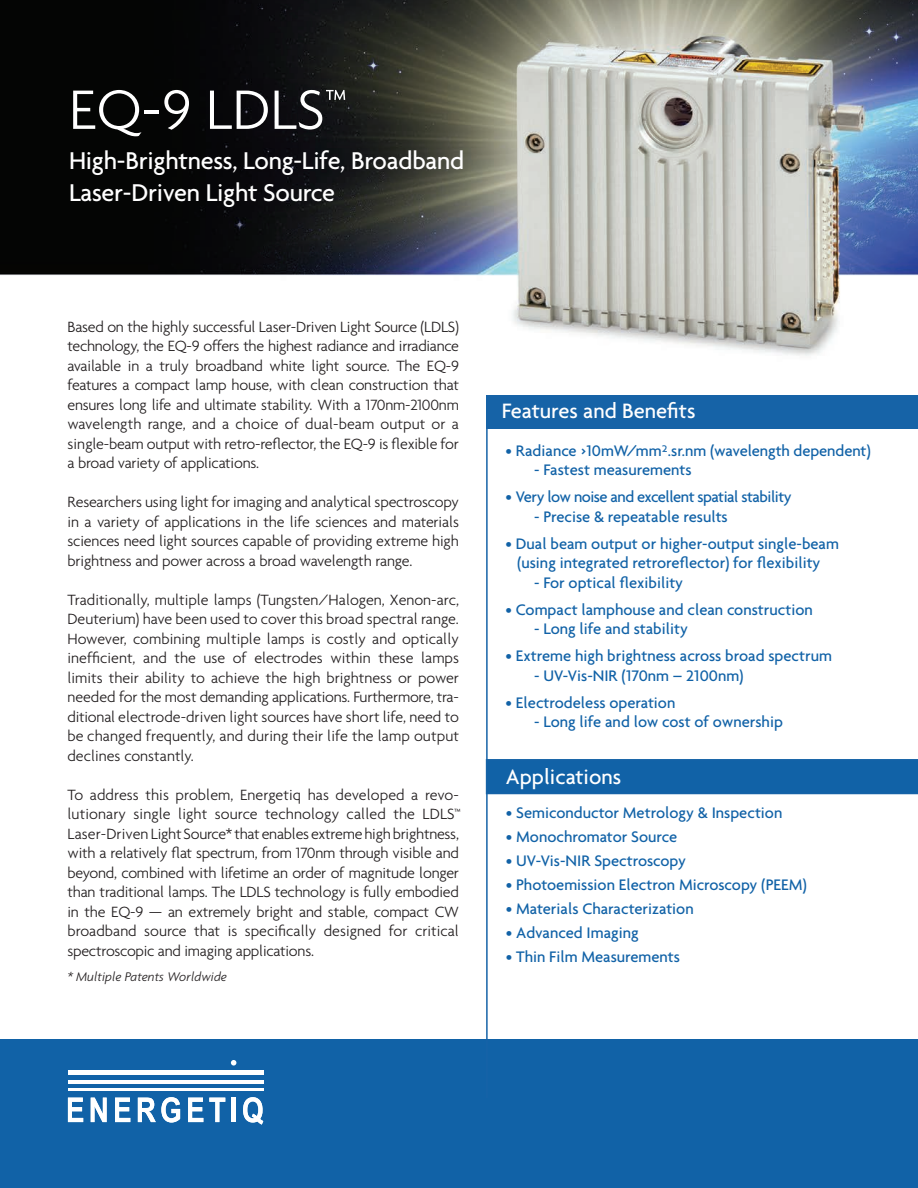
<style>
.page{position:relative;width:918px;height:1188px;background:#fff}
.page>*{position:absolute;margin:0;border:0;box-sizing:border-box;transform-origin:0 0}
.t1{font:300 60px "Agenda";color:#fff}
.t2{font:500 26.25px/31.5px "Agenda";letter-spacing:-.01em;color:#fff}
.t3{font:500 22.5px "Agenda";color:#fff}
.t4{font:500 16.5px/19.5px "Agenda";color:#1162a7;text-align:center}
.t5{font:500 16.5px "Agenda";letter-spacing:-.03em;color:#1162a7}
.t6{font:300 16.05px/19.5px "Agenda";letter-spacing:-.015em;color:#231f20;text-align:justify}
.t7{font:italic 300 13.5px "Agenda";color:#231f20}
.s1{font-size:54px}
</style>
<div class="page">
<div style="left:0;top:1040px;width:918px;height:148px;background:#1162a7"></div>
<svg style="left:231px;top:1060px;width:5px;height:6px"></svg>
<svg style="left:68px;top:1098px;width:15px;height:24px"></svg>
<svg style="left:91px;top:1098px;width:16px;height:24px"></svg>
<svg style="left:115px;top:1098px;width:15px;height:24px"></svg>
<svg style="left:138px;top:1097px;width:42px;height:26px"></svg>
<svg style="left:188px;top:1098px;width:15px;height:24px"></svg>
<svg style="left:209px;top:1098px;width:16px;height:24px"></svg>
<hr style="left:232px;top:1098px;width:4px;height:24px;background:#fff">
<svg style="left:243px;top:1097px;width:20px;height:28px"></svg>
<hr style="left:68px;top:1089px;width:196px;height:2px;background:#fff">
<hr style="left:68px;top:1080px;width:196px;height:3px;background:#fff">
<hr style="left:68px;top:1070px;width:196px;height:4px;background:#fff">
<div style="left:486px;top:395px;width:432px;height:34px;background:#1663a7"></div>
<hr style="left:486px;top:395px;width:2px;height:703px;background:#1663a7">
<img style="left:0;top:0;width:918px;height:356px">
<div style="left:488px;top:759px;width:430px;height:35px;background:#1162a7"></div>
<h1 class="t1" style="left:69px;top:74px;width:280px">EQ-9 LDLS<span class="s1">™</span></h1>
<h2 class="t2" style="left:69px;top:145px;width:397px">High-Brightness, Long-Life, Broadband<br>Laser-Driven Light Source</h2>
<p class="t6" style="left:68px;top:316px;width:393px">Based on the highly successful Laser-Driven Light Source (LDLS) technology, the EQ-9 offers the highest radiance and irradiance available in a truly broadband white light source. The EQ-9 features a compact lamp house, with clean construction that ensures long life and ultimate stability. With a 170nm-2100nm wavelength range, and a choice of dual-beam output or a single-beam output with retro-reflector, the EQ-9 is flexible for a broad variety of applications.</p>
<p class="t6" style="left:68px;top:492px;width:393px">Researchers using light for imaging and analytical spectroscopy in a variety of applications in the life sciences and materials sciences need light sources capable of providing extreme high brightness and power across a broad wavelength range.</p>
<p class="t6" style="left:68px;top:589px;width:393px">Traditionally, multiple lamps (Tungsten/Halogen, Xenon-arc, Deuterium) have been used to cover this broad spectral range.<br>However, combining multiple lamps is costly and optically inefficient, and the use of electrodes within these lamps limits their ability to achieve the high brightness or power needed for the most demanding applications. Furthermore, tra&shy;ditional electrode-driven light sources have short life, need to be changed frequently, and during their life the lamp output declines constantly.</p>
<p class="t6" style="left:68px;top:784px;width:395px">To address this problem, Energetiq has developed a revo&shy;lutionary single light source technology called the LDLS™ Laser-Driven Light Source* that enables extreme high brightness, with a relatively flat spectrum, from 170nm through visible and beyond, combined with lifetime an order of magnitude longer than traditional lamps. The LDLS technology is fully embodied in the EQ-9 — an extremely bright and stable, compact CW broadband source that is specifically designed for critical spectroscopic and imaging applications.</p>
<p class="t7" style="left:68px;top:969px;width:161px">* Multiple Patents Worldwide</p>
<h3 class="t3" style="left:502px;top:397px;width:195px">Features and Benefits</h3>
<p class="t4" style="left:506px;top:440px;width:367px">• Radiance &gt;10mW/mm².sr.nm (wavelength dependent)</p>
<p class="t4" style="left:534px;top:460px;width:159px">- Fastest measurements</p>
<p class="t5" style="left:506px;top:487px;width:288px">• Very low noise and excellent spatial stability</p>
<p class="t4" style="left:534px;top:506px;width:195px">- Precise &amp; repeatable results</p>
<p class="t4" style="left:506px;top:533px;width:335px">• Dual beam output or higher-output single-beam (using integrated retroreflector) for flexibility</p>
<p class="t4" style="left:534px;top:572px;width:151px">- For optical flexibility</p>
<p class="t4" style="left:506px;top:599px;width:309px">• Compact lamphouse and clean construction</p>
<p class="t4" style="left:534px;top:619px;width:155px">- Long life and stability</p>
<p class="t4" style="left:506px;top:646px;width:328px">• Extreme high brightness across broad spectrum</p>
<p class="t4" style="left:534px;top:665px;width:211px">- UV-Vis-NIR (170nm – 2100nm)</p>
<p class="t4" style="left:506px;top:692px;width:171px">• Electrodeless operation</p>
<p class="t4" style="left:534px;top:712px;width:250px">- Long life and low cost of ownership</p>
<h3 class="t3" style="left:506px;top:763px;width:117px">Applications</h3>
<p class="t4" style="left:506px;top:803px;width:278px">• Semiconductor Metrology &amp; Inspection</p>
<p class="t4" style="left:506px;top:827px;width:173px">• Monochromator Source</p>
<p class="t4" style="left:506px;top:851px;width:182px">• UV-Vis-NIR Spectroscopy</p>
<p class="t4" style="left:506px;top:875px;width:302px">• Photoemission Electron Microscopy (PEEM)</p>
<p class="t4" style="left:506px;top:899px;width:189px">• Materials Characterization</p>
<p class="t4" style="left:506px;top:923px;width:134px">• Advanced Imaging</p>
<p class="t4" style="left:506px;top:947px;width:176px">• Thin Film Measurements</p>
</div>
